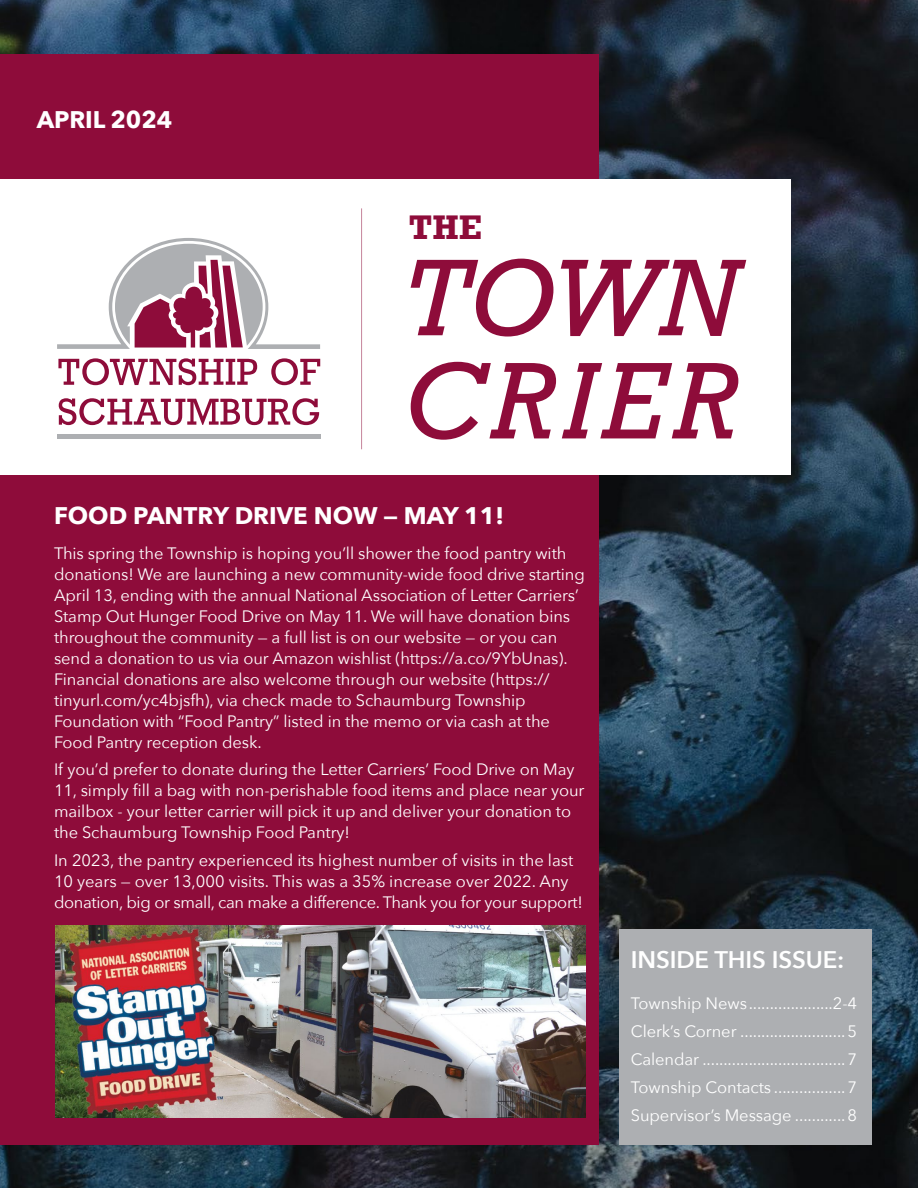
<style>
.page{position:relative;width:918px;height:1188px;background:#fff}
.page>*{position:absolute;margin:0;border:0;box-sizing:border-box;transform-origin:0 0}
.t1{font:italic 102.45px/103.2px "Rockwell";letter-spacing:.07em;color:#8e0c3a}
.t2{font:700 32.1px "Rockwell";color:#8e0c3a}
.t3{font:700 24px "Avenir Next";color:#fff}
.t4{font:600 24px "Avenir Next";letter-spacing:-.005em;color:#fff}
.t5{font:16.5px/21px "Avenir Next";letter-spacing:-.005em;color:#fff}
</style>
<div class="page">
<img style="left:0;top:0;width:918px;height:1188px">
<div style="left:0;top:54px;width:598px;height:1091px;background:#8e0c3a"></div>
<div style="left:619px;top:929px;width:253px;height:216px;background:#adafb2"></div>
<div style="left:0;top:179px;width:791px;height:296px;background:#fff"></div>
<svg style="left:57px;top:238px;width:263px;height:111px"></svg>
<hr style="left:57px;top:434px;width:263px;height:4px;background:#adafb2">
<svg style="left:58px;top:358px;width:199px;height:27px"></svg>
<svg style="left:271px;top:358px;width:49px;height:27px"></svg>
<svg style="left:59px;top:398px;width:260px;height:27px"></svg>
<hr style="left:361px;top:208px;width:1px;height:241px;background:#c6859c">
<img style="left:56px;top:926px;width:529px;height:192px">
<h3 class="t3" style="left:37px;top:98px;width:137px">APRIL 2024</h3>
<h2 class="t2" style="left:409px;top:207px;width:75px">THE</h2>
<h1 class="t1" style="left:404px;top:248px;width:336px">TOWN<br>CRIER</h1>
<h3 class="t3" style="left:54px;top:495px;width:451px">FOOD PANTRY DRIVE NOW — MAY 11!</h3>
<p class="t5" style="left:54px;top:542px;width:532px">This spring the Township is hoping you’ll shower the food pantry with donations! We are launching a new community-wide food drive starting April 13, ending with the annual National Association of Letter Carriers’ Stamp Out Hunger Food Drive on May 11. We will have donation bins throughout the community — a full list is on our website — or you can send a donation to us via our Amazon wishlist (https://a.co/9YbUnas).<br>Financial donations are also welcome through our website (https:// tinyurl.com/yc4bjsfh), via check made to Schaumburg Township Foundation with “Food Pantry” listed in the memo or via cash at the Food Pantry reception desk.</p>
<p class="t5" style="left:54px;top:758px;width:532px">If you’d prefer to donate during the Letter Carriers’ Food Drive on May 11, simply fill a bag with non-perishable food items and place near your mailbox - your letter carrier will pick it up and deliver your donation to the Schaumburg Township Food Pantry!</p>
<p class="t5" style="left:54px;top:849px;width:530px">In 2023, the pantry experienced its highest number of visits in the last<br>10 years — over 13,000 visits. This was a 35% increase over 2022. Any donation, big or small, can make a difference. Thank you for your support!</p>
<h3 class="t4" style="left:631px;top:939px;width:215px">INSIDE THIS ISSUE:</h3>
<p class="t5" style="left:631px;top:989px;width:228px;line-height:27.8px;text-align:justify">Township News....................2-4<br>Clerk’s Corner .........................5<br>Calendar ..................................7<br>Township Contacts .................7<br>Supervisor’s Message ............8</p>
</div>
